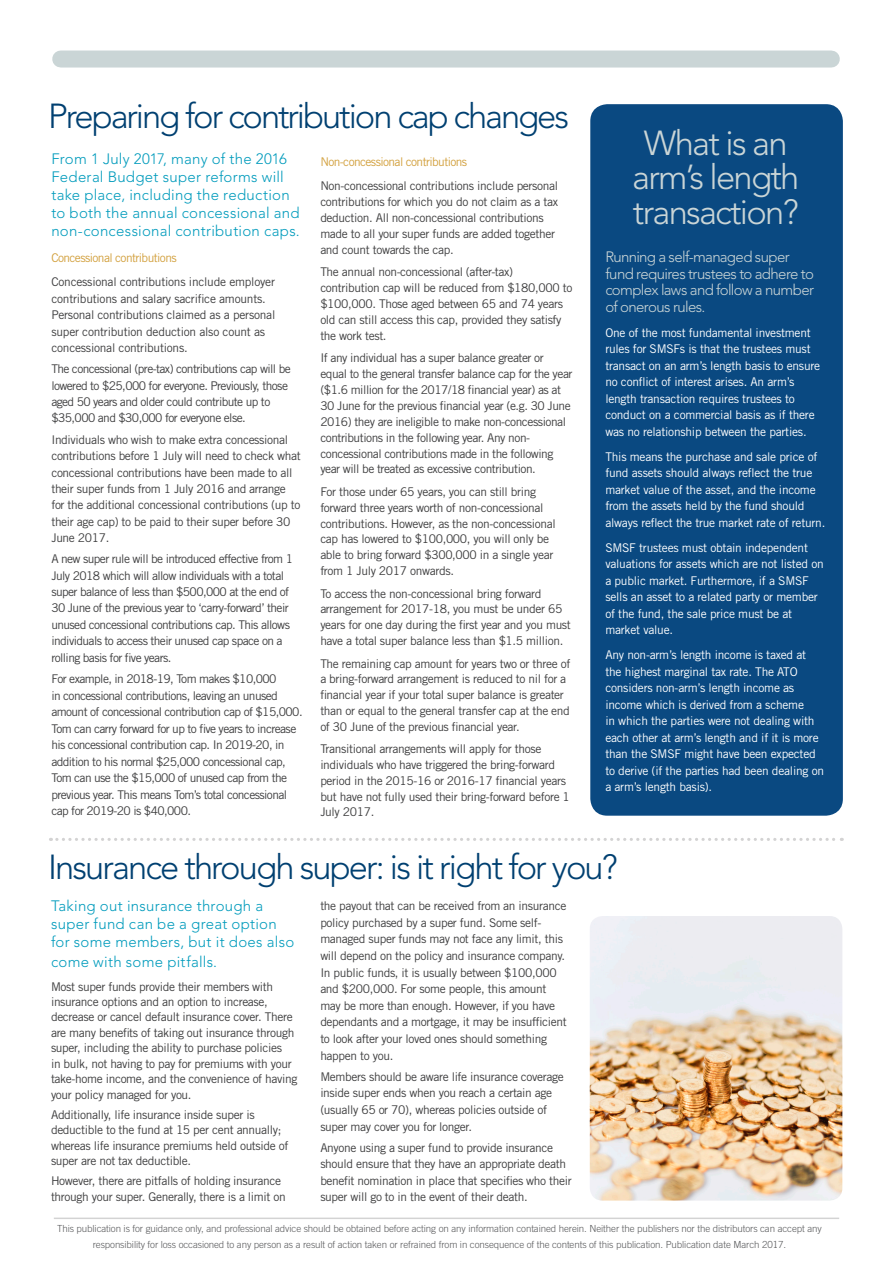
<style>
.page{position:relative;width:893px;height:1263px;background:#fff}
.page>*{position:absolute;margin:0;border:0;box-sizing:border-box;transform-origin:0 0}
.Title_-_Article{font:300 34.5px "Avenir LT Std";letter-spacing:-.06em;color:#004071}
.Title_-_Article-2{font:300 34.5px/34.5px "Avenir LT Std";letter-spacing:-.05em;color:#cad5d6;text-align:center}
.Body_Text{font:300 15px/18px "Avenir LT Std";letter-spacing:.015em;color:#009bbc}
.Body_Text-2{font:300 15px/16.5px "Avenir LT Std";letter-spacing:-.045em;color:#cad5d6}
.Body_Text-3{font:12px/15.9px "Trade Gothic LT Std";letter-spacing:-.03em;color:#3e3e3f}
.Body_Text-4{font:12px/16.5px "Trade Gothic LT Std";letter-spacing:-.02em;color:#fff}
.Body_Text-5{font:12px/16.4px "Trade Gothic LT Std";letter-spacing:-.05em;color:#3e3e3f}
.Body_Text-6{font:12px "Trade Gothic LT Std";letter-spacing:-.05em;color:#d2a03d}
.Body_Text-7{font:300 9.75px/15.9px "Trade Gothic LT Std";letter-spacing:-.01em;color:#57585a;text-align:center}
</style>
<div class="page">
<svg style="left:57px;top:838px;width:785px;height:3px"></svg>
<hr style="left:54px;top:1217px;width:785px;height:2px;background:#231f20">
<div style="left:61px;top:51px;width:770px;height:17px;background:#cad5d6"></div>
<img style="left:590px;top:916px;width:252px;height:284px">
<div style="left:590px;top:104px;width:253px;height:712px;background:#0a4981;border-radius:17px"></div>
<p class="Title_-_Article" style="left:48px;top:96px;width:522px">Preparing for contribution cap changes</p>
<p class="Body_Text" style="left:51px;top:150px;width:250px">From 1 July 2017, many of the 2016<br>Federal Budget super reforms will take place, including the reduction to both the annual concessional and non-concessional contribution caps.</p>
<p class="Body_Text-6" style="left:51px;top:250px;width:127px">Concessional contributions</p>
<p class="Body_Text-3" style="left:51px;top:274px;width:225px;line-height:16.4px">Concessional contributions include employer contributions and salary sacrifice amounts.<br>Personal contributions claimed as a personal super contribution deduction also count as concessional contributions.</p>
<p class="Body_Text-5" style="left:51px;top:361px;width:241px">The concessional (pre-tax) contributions cap will be lowered to $25,000 for everyone. Previously, those aged 50 years and older could contribute up to $35,000 and $30,000 for everyone else.</p>
<p class="Body_Text-3" style="left:51px;top:431px;width:251px;line-height:16.4px">Individuals who wish to make extra concessional contributions before 1 July will need to check what concessional contributions have been made to all their super funds from 1 July 2016 and arrange for the additional concessional contributions (up to their age cap) to be paid to their super before 30<br>June 2017.</p>
<p class="Body_Text-5" style="left:51px;top:551px;width:243px">A new super rule will be introduced effective from 1<br>July 2018 which will allow individuals with a total super balance of less than $500,000 at the end of 30 June of the previous year to ‘carry-forward’ their unused concessional contributions cap. This allows individuals to access their unused cap space on a rolling basis for five years.</p>
<p class="Body_Text-5" style="left:51px;top:670px;width:253px">For example, in 2018-19, Tom makes $10,000<br>in concessional contributions, leaving an unused amount of concessional contribution cap of $15,000.<br>Tom can carry forward for up to five years to increase his concessional contribution cap. In 2019-20, in addition to his normal $25,000 concessional cap, Tom can use the $15,000 of unused cap from the previous year. This means Tom’s total concessional cap for 2019-20 is $40,000.</p>
<p class="Body_Text-6" style="left:320px;top:154px;width:148px">Non-concessional contributions</p>
<p class="Body_Text-3" style="left:320px;top:178px;width:239px">Non-concessional contributions include personal contributions for which you do not claim as a tax deduction. All non-concessional contributions made to all your super funds are added together and count towards the cap.</p>
<p class="Body_Text-3" style="left:320px;top:264px;width:254px">The annual non-concessional (after-tax) contribution cap will be reduced from $180,000 to $100,000. Those aged between 65 and 74 years old can still access this cap, provided they satisfy the work test.</p>
<p class="Body_Text-3" style="left:320px;top:350px;width:254px">If any individual has a super balance greater or equal to the general transfer balance cap for the year ($1.6 million for the 2017/18 financial year) as at 30 June for the previous financial year (e.g. 30 June 2016) they are ineligible to make non-concessional contributions in the following year. Any non&shy;concessional contributions made in the following year will be treated as excessive contribution.</p>
<p class="Body_Text-3" style="left:320px;top:483px;width:237px">For those under 65 years, you can still bring forward three years worth of non-concessional contributions. However, as the non-concessional cap has lowered to $100,000, you will only be able to bring forward $300,000 in a single year from 1 July 2017 onwards.</p>
<p class="Body_Text-3" style="left:320px;top:585px;width:252px">To access the non-concessional bring forward arrangement for 2017-18, you must be under 65 years for one day during the first year and you must have a total super balance less than $1.5 million.</p>
<p class="Body_Text-3" style="left:320px;top:655px;width:251px">The remaining cap amount for years two or three of a bring-forward arrangement is reduced to nil for a financial year if your total super balance is greater than or equal to the general transfer cap at the end of 30 June of the previous financial year.</p>
<p class="Body_Text-3" style="left:320px;top:741px;width:251px">Transitional arrangements will apply for those individuals who have triggered the bring-forward period in the 2015-16 or 2016-17 financial years but have not fully used their bring-forward before 1<br>July 2017.</p>
<p class="Title_-_Article-2" style="left:632px;top:126px;width:169px">What is an arm’s length transaction?</p>
<p class="Body_Text-2" style="left:605px;top:249px;width:210px">Running a self-managed super fund requires trustees to adhere to complex laws and follow a number of onerous rules.</p>
<p class="Body_Text-4" style="left:605px;top:324px;width:216px">One of the most fundamental investment rules for SMSFs is that the trustees must transact on an arm’s length basis to ensure no conflict of interest arises. An arm’s length transaction requires trustees to conduct on a commercial basis as if there was no relationship between the parties.</p>
<p class="Body_Text-4" style="left:605px;top:448px;width:222px">This means the purchase and sale price of fund assets should always reflect the true market value of the asset, and the income from the assets held by the fund should always reflect the true market rate of return.</p>
<p class="Body_Text-4" style="left:605px;top:539px;width:220px">SMSF trustees must obtain independent valuations for assets which are not listed on a public market. Furthermore, if a SMSF sells an asset to a related party or member of the fund, the sale price must be at market value.</p>
<p class="Body_Text-4" style="left:605px;top:646px;width:220px">Any non-arm’s length income is taxed at the highest marginal tax rate. The ATO considers non-arm’s length income as income which is derived from a scheme<br>in which the parties were not dealing with each other at arm’s length and if it is more than the SMSF might have been expected to derive (if the parties had been dealing on a arm’s length basis).</p>
<p class="Title_-_Article" style="left:48px;top:847px;width:571px">Insurance through super: is it right for you?</p>
<p class="Body_Text" style="left:51px;top:897px;width:245px">Taking out insurance through a super fund can be a great option for some members, but it does also</p>
<p class="Body_Text" style="left:51px;top:952px;width:168px">come with some pitfalls.</p>
<p class="Body_Text-3" style="left:51px;top:978px;width:248px;line-height:15.5px">Most super funds provide their members with insurance options and an option to increase, decrease or cancel default insurance cover. There are many benefits of taking out insurance through super, including the ability to purchase policies<br>in bulk, not having to pay for premiums with your take-home income, and the convenience of having your policy managed for you.</p>
<p class="Body_Text-3" style="left:51px;top:1106px;width:239px">Additionally, life insurance inside super is deductible to the fund at 15 per cent annually; whereas life insurance premiums held outside of super are not tax deductible.</p>
<p class="Body_Text-3" style="left:51px;top:1173px;width:236px">However, there are pitfalls of holding insurance through your super. Generally, there is a limit on</p>
<p class="Body_Text-3" style="left:320px;top:897px;width:248px;line-height:16.6px">the payout that can be received from an insurance policy purchased by a super fund. Some self&shy;managed super funds may not face any limit, this will depend on the policy and insurance company.<br>In public funds, it is usually between $100,000 and $200,000. For some people, this amount may be more than enough. However, if you have dependants and a mortgage, it may be insufficient to look after your loved ones should something happen to you.</p>
<p class="Body_Text-3" style="left:320px;top:1068px;width:245px;line-height:16.6px">Members should be aware life insurance coverage inside super ends when you reach a certain age (usually 65 or 70), whereas policies outside of super may cover you for longer.</p>
<p class="Body_Text-3" style="left:320px;top:1139px;width:253px;line-height:16.6px">Anyone using a super fund to provide insurance should ensure that they have an appropriate death benefit nomination in place that specifies who their super will go to in the event of their death.</p>
<p class="Body_Text-7" style="left:57px;top:1220px;width:766px">This publication is for guidance only, and professional advice should be obtained before acting on any information contained herein. Neither the publishers nor the distributors can accept any responsibility for loss occasioned to any person as a result of action taken or refrained from in consequence of the contents of this publication. Publication date March 2017.</p>
</div>
